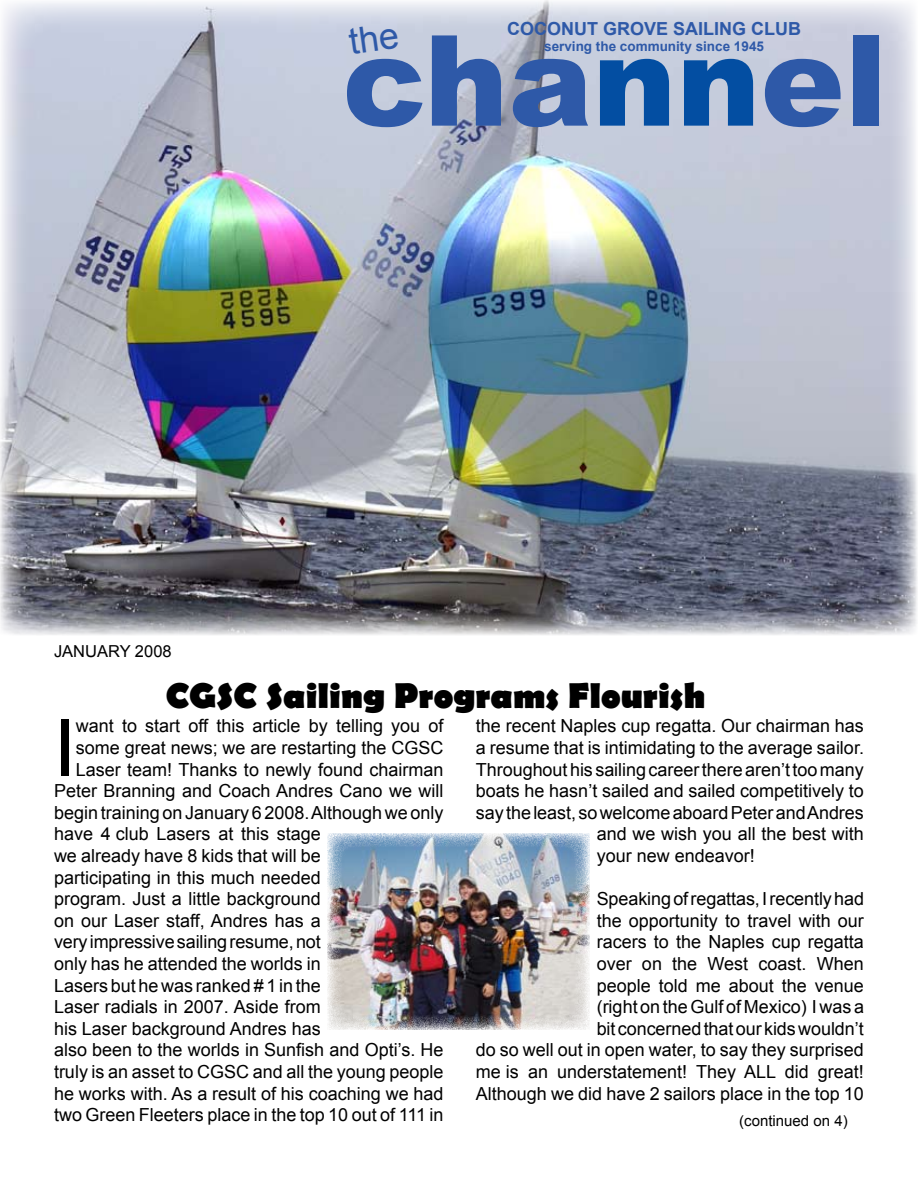
<style>
.page{position:relative;width:918px;height:1188px;background:#fff}
.page>*{position:absolute;margin:0;border:0;box-sizing:border-box;transform-origin:0 0}
.t1{font:900 126px "Arial";color:#2e59a8}
.t2{font:78.3px "Arial";color:#000}
.t3{font:700 36px "Berlin Sans FB";color:#000}
.t4{font:18px/21.6px "Arial";color:#000;text-align:right}
.t5{font:700 18px "Arial";color:#2e59a8}
.t6{font:16.5px "Arial";color:#000}
.t7{font:15px "Arial";color:#000}
.t8{font:700 13.5px "Arial";color:#2e59a8}
.s1{color:#034ea2}
</style>
<div class="page">
<img style="left:328px;top:833px;width:262px;height:197px">
<img style="left:0;top:0;width:918px;height:635px">
<svg style="left:348px;top:25px;width:51px;height:29px"></svg>
<p class="t5" style="left:507px;top:17px;width:296px">COCONUT GROVE SAILING CLUB</p>
<p class="t8" style="left:544px;top:37px;width:221px">serving the community since 1945</p>
<h1 class="t1" style="left:342px;top:-11px;width:546px">cha<span class="s1">nn</span>el</h1>
<p class="t6" style="left:54px;top:640px;width:119px">JANUARY 2008</p>
<h3 class="t3" style="left:166px;top:675px;width:541px">CGSC Sailing Programs Flourish</h3>
<h2 class="t2" style="left:54px;top:697px;width:23px">I</h2>
<p class="t4" style="left:76px;top:716px;width:369px">want to start off this article by telling you of</p>
<p class="t4" style="left:76px;top:737px;width:369px">some great news; we are restarting the CGSC</p>
<p class="t4" style="left:76px;top:759px;width:369px">Laser team! Thanks to newly found chairman</p>
<p class="t4" style="left:54px;top:780px;width:391px">Peter Branning and Coach Andres Cano we will</p>
<p class="t4" style="left:54px;top:802px;width:391px">begin training on January 6 2008. Although we only</p>
<p class="t4" style="left:54px;top:824px;width:268px">have 4 club Lasers at this stage</p>
<p class="t4" style="left:54px;top:845px;width:268px">we already have 8 kids that will be</p>
<p class="t4" style="left:54px;top:867px;width:268px">participating in this much needed</p>
<p class="t4" style="left:54px;top:888px;width:268px">program. Just a little background</p>
<p class="t4" style="left:54px;top:910px;width:268px">on our Laser staff, Andres has a</p>
<p class="t4" style="left:54px;top:932px;width:268px">very impressive sailing resume, not</p>
<p class="t4" style="left:54px;top:953px;width:268px">only has he attended the worlds in</p>
<p class="t4" style="left:54px;top:975px;width:268px">Lasers but he was ranked # 1 in the</p>
<p class="t4" style="left:54px;top:996px;width:268px">Laser radials in 2007. Aside from</p>
<p class="t4" style="left:54px;top:1018px;width:268px">his Laser background Andres has</p>
<p class="t4" style="left:54px;top:1040px;width:391px">also been to the worlds in Sunfish and Opti’s. He</p>
<p class="t4" style="left:54px;top:1061px;width:391px">truly is an asset to CGSC and all the young people</p>
<p class="t4" style="left:54px;top:1083px;width:391px">he works with. As a result of his coaching we had</p>
<p class="t4" style="left:54px;top:1104px;width:391px">two Green Fleeters place in the top 10 out of 111 in</p>
<p class="t4" style="left:476px;top:716px;width:390px">the recent Naples cup regatta. Our chairman has</p>
<p class="t4" style="left:476px;top:737px;width:390px">a resume that is intimidating to the average sailor.</p>
<p class="t4" style="left:476px;top:759px;width:389px">Throughout his sailing career there aren’t too many</p>
<p class="t4" style="left:476px;top:780px;width:390px">boats he hasn’t sailed and sailed competitively to</p>
<p class="t4" style="left:476px;top:802px;width:389px">say the least, so welcome aboard Peter and Andres</p>
<p class="t4" style="left:597px;top:824px;width:269px">and we wish you all the best with</p>
<p class="t4" style="left:597px;top:845px;width:160px">your new endeavor!</p>
<p class="t4" style="left:476px;top:888px;width:390px">Speaking of regattas, I recently had<br>the opportunity to travel with our<br>racers to the Naples cup regatta<br>over on the West coast. When<br>people told me about the venue<br>(right on the Gulf of Mexico) I was a<br>bit concerned that our kids wouldn’t<br>do so well out in open water, to say they surprised me is an understatement! They ALL did great!<br>Although we did have 2 sailors place in the top 10</p>
<p class="t7" style="left:739px;top:1111px;width:110px">(continued on 4)</p>
</div>
